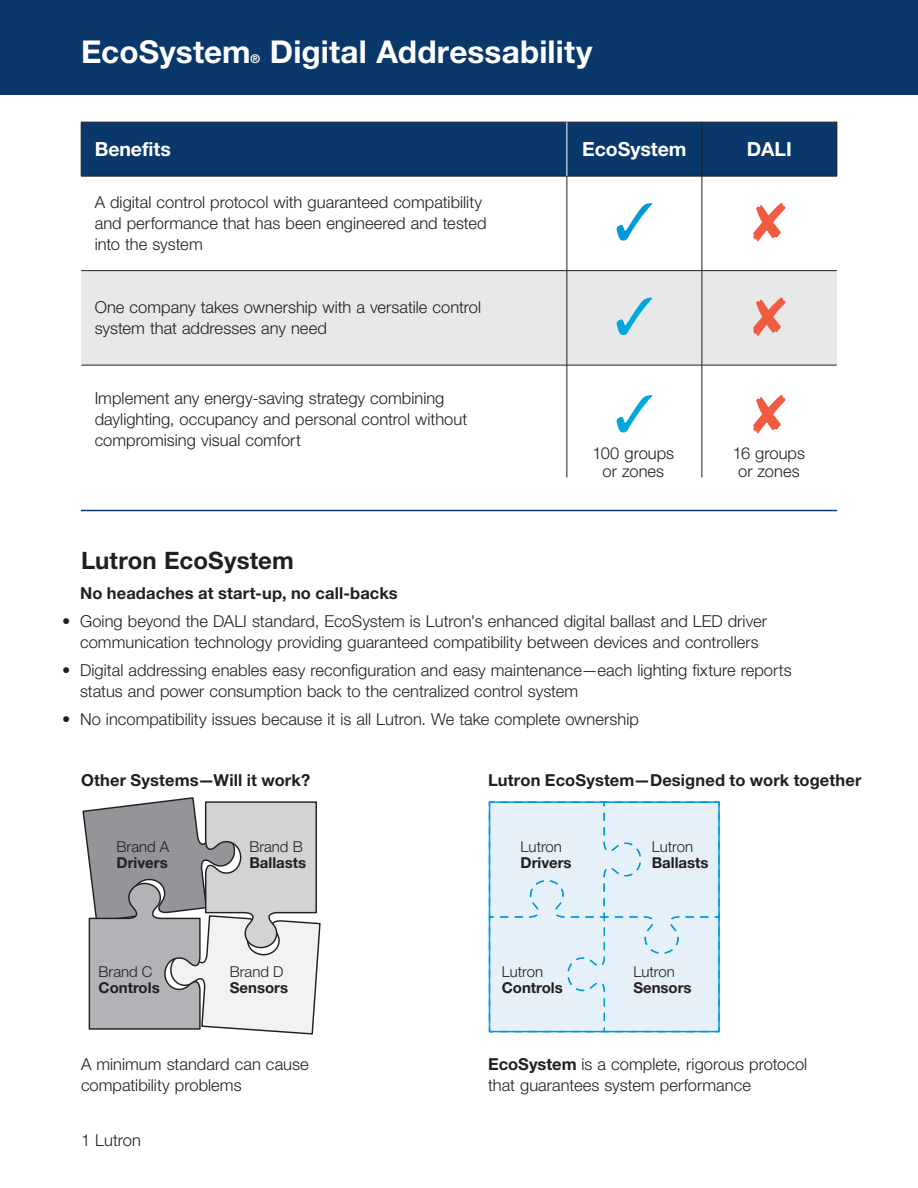
<style>
.page{position:relative;width:918px;height:1188px;background:#fff}
.page>*{position:absolute;margin:0;border:0;box-sizing:border-box;transform-origin:0 0}
.t1{font:700 31.5px "Helvetica Neue LT Std";letter-spacing:.005em;color:#fff}
.t2{font:700 24px "Helvetica Neue LT Std";letter-spacing:.005em;color:#231f20}
.t3{font:700 19.5px "Helvetica Neue LT Std";letter-spacing:-.005em;color:#fff}
.t4{font:300 16.5px/21px "Helvetica Neue LT Std";color:#231f20}
.t5{font:700 16.5px "Helvetica Neue LT Std";letter-spacing:.005em;color:#231f20}
.t6{font:700 15px "Helvetica Neue LT Std";color:#231f20}
.t7{font:300 15px "Helvetica Neue LT Std";color:#231f20}
.t8{font:700 12px "Helvetica Neue LT Std";color:#fff}
.s1{font-weight:700}
</style>
<div class="page">
<div style="left:0;top:0;width:918px;height:94px;background:#0a386b"></div>
<svg style="left:82px;top:797px;width:239px;height:238px"></svg>
<div style="left:488px;top:801px;width:232px;height:232px;background:#e6f0f8"></div>
<div style="left:489px;top:801px;width:231px;height:231px;border:2px solid #0099d8"></div>
<hr style="left:81px;top:510px;width:756px;height:1px;background:#0a386b">
<div style="left:82px;top:123px;width:755px;height:53px;background:#0a386b"></div>
<div style="left:81px;top:271px;width:756px;height:94px;background:#e7e8e8"></div>
<hr style="left:81px;top:122px;width:486px;height:1px;background:#231f20">
<hr style="left:81px;top:122px;width:1px;height:54px;background:#231f20">
<hr style="left:567px;top:122px;width:135px;height:1px;background:#231f20">
<hr style="left:702px;top:122px;width:135px;height:1px;background:#231f20">
<hr style="left:702px;top:122px;width:1px;height:54px;background:#231f20">
<hr style="left:837px;top:122px;width:1px;height:54px;background:#231f20">
<hr style="left:567px;top:176px;width:1px;height:94px;background:#231f20">
<hr style="left:702px;top:176px;width:1px;height:94px;background:#231f20">
<hr style="left:567px;top:271px;width:1px;height:94px;background:#231f20">
<hr style="left:702px;top:271px;width:1px;height:94px;background:#231f20">
<hr style="left:567px;top:365px;width:1px;height:112px;background:#231f20">
<hr style="left:702px;top:365px;width:1px;height:112px;background:#231f20">
<hr style="left:81px;top:176px;width:486px;height:1px;background:#231f20">
<hr style="left:567px;top:176px;width:135px;height:1px;background:#231f20">
<hr style="left:702px;top:176px;width:135px;height:1px;background:#231f20">
<hr style="left:81px;top:270px;width:486px;height:1px;background:#231f20">
<hr style="left:567px;top:270px;width:135px;height:1px;background:#231f20">
<hr style="left:702px;top:270px;width:135px;height:1px;background:#231f20">
<hr style="left:81px;top:365px;width:486px;height:1px;background:#231f20">
<hr style="left:567px;top:365px;width:135px;height:1px;background:#231f20">
<hr style="left:702px;top:365px;width:135px;height:1px;background:#231f20">
<hr style="left:567px;top:122px;width:1px;height:54px;background:#fff">
<svg style="left:701px;top:202px;width:2px;height:39px"></svg>
<div style="left:617px;top:297px;width:169px;height:39px;background:#e7e8e8"></div>
<svg style="left:701px;top:394px;width:2px;height:39px"></svg>
<h1 class="t1" style="left:81px;top:32px;width:171px">EcoSystem</h1>
<p class="t8" style="left:251px;top:51px;width:11px">®</p>
<h1 class="t1" style="left:270px;top:32px;width:324px">Digital Addressability</h1>
<p class="t3" style="left:95px;top:137px;width:78px">Benefits</p>
<p class="t3" style="left:582px;top:137px;width:106px">EcoSystem</p>
<p class="t3" style="left:747px;top:137px;width:46px">DALI</p>
<p class="t4" style="left:95px;top:192px;width:393px">A digital control protocol with guaranteed compatibility and performance that has been engineered and tested into the system</p>
<p class="t4" style="left:95px;top:297px;width:388px">One company takes ownership with a versatile control system that addresses any need</p>
<p class="t4" style="left:95px;top:387px;width:374px">Implement any energy-saving strategy combining daylighting, occupancy and personal control without compromising visual comfort</p>
<h2 class="t2" style="left:81px;top:546px;width:214px">Lutron EcoSystem</h2>
<p class="t4" style="left:593px;top:444px;width:83px;line-height:18px;text-align:center">100 groups or zones</p>
<p class="t4" style="left:733px;top:444px;width:74px;line-height:18px;text-align:center">16 groups or zones</p>
<p class="t5" style="left:80px;top:583px;width:319px">No headaches at start-up, no call-backs</p>
<p class="t4" style="left:62px;top:610px;width:706px;text-align:center">• Going beyond the DALI standard, EcoSystem is Lutron's enhanced digital ballast and LED driver communication technology providing guaranteed compatibility between devices and controllers</p>
<p class="t4" style="left:80px;top:659px;width:713px;text-indent:-18px">• Digital addressing enables easy reconfiguration and easy maintenance—each lighting fixture reports status and power consumption back to the centralized control system</p>
<p class="t4" style="left:62px;top:708px;width:578px">• No incompatibility issues because it is all Lutron. We take complete ownership</p>
<p class="t5" style="left:81px;top:769px;width:231px">Other Systems—Will it work?</p>
<p class="t5" style="left:488px;top:769px;width:375px">Lutron EcoSystem—Designed to work together</p>
<p class="t7" style="left:117px;top:837px;width:54px">Brand A</p>
<p class="t6" style="left:117px;top:854px;width:53px">Drivers</p>
<p class="t7" style="left:249px;top:837px;width:55px">Brand B</p>
<p class="t6" style="left:249px;top:854px;width:58px">Ballasts</p>
<p class="t7" style="left:521px;top:837px;width:43px">Lutron</p>
<p class="t6" style="left:521px;top:854px;width:53px">Drivers</p>
<p class="t7" style="left:652px;top:837px;width:43px">Lutron</p>
<p class="t6" style="left:652px;top:854px;width:58px">Ballasts</p>
<p class="t7" style="left:99px;top:962px;width:55px">Brand C</p>
<p class="t6" style="left:99px;top:979px;width:63px">Controls</p>
<p class="t7" style="left:230px;top:962px;width:55px">Brand D</p>
<p class="t6" style="left:230px;top:979px;width:60px">Sensors</p>
<p class="t7" style="left:502px;top:962px;width:43px">Lutron</p>
<p class="t6" style="left:502px;top:979px;width:63px">Controls</p>
<p class="t7" style="left:633px;top:962px;width:43px">Lutron</p>
<p class="t6" style="left:633px;top:979px;width:60px">Sensors</p>
<p class="t4" style="left:81px;top:1053px;width:229px">A minimum standard can cause compatibility problems</p>
<p class="t4" style="left:488px;top:1053px;width:321px"><span class="s1">EcoSystem</span> is a complete, rigorous protocol that guarantees system performance</p>
<p class="t4" style="left:81px;top:1129px;width:61px">1 Lutron</p>
</div>
